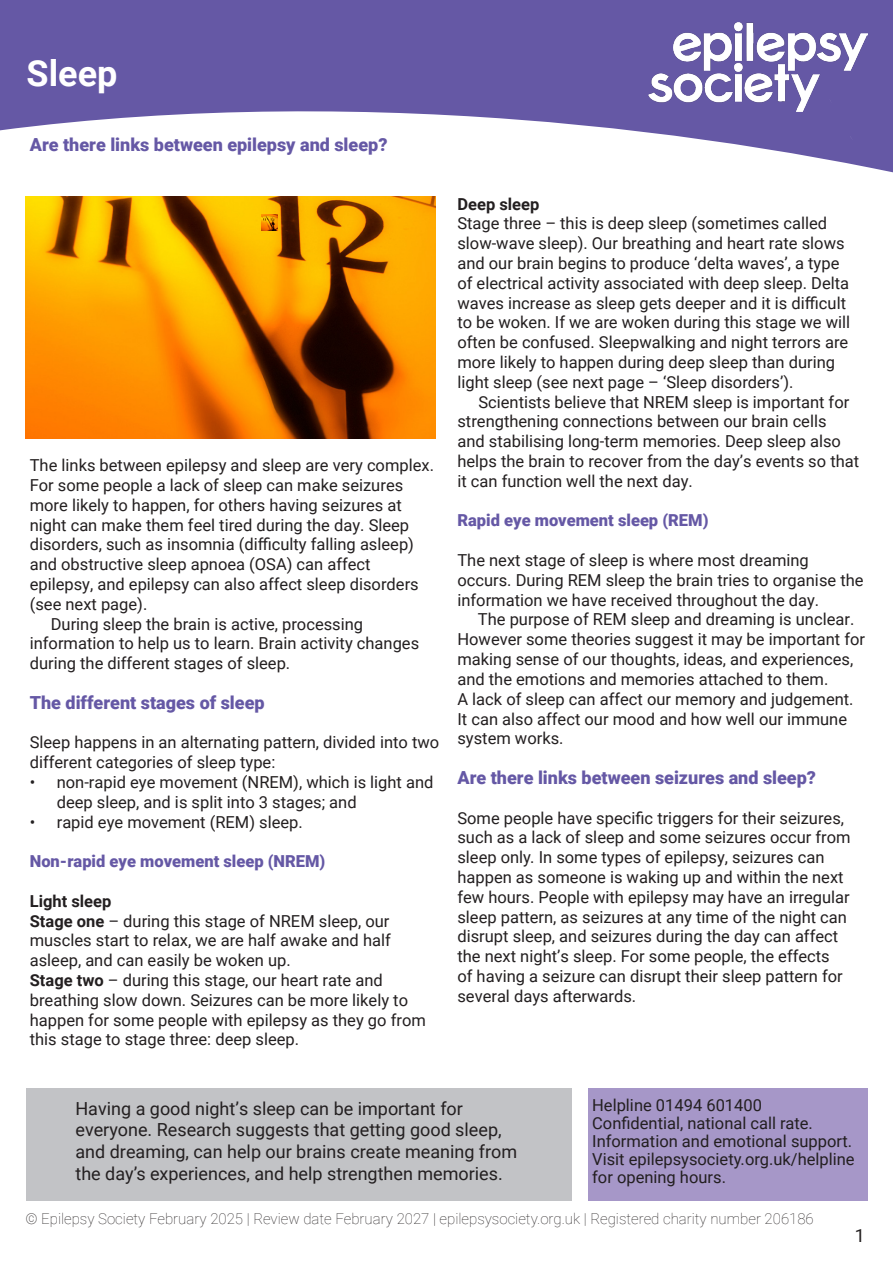
<style>
.page{position:relative;width:893px;height:1263px;background:#fff}
.page>*{position:absolute;margin:0;border:0;box-sizing:border-box;transform-origin:0 0}
.t1{font:700 36px "Roboto";color:#fff}
.t2{font:18px/21.6px "Roboto";color:#231f20}
.t3{font:900 18px "Roboto";color:#6558a5}
.t4{font:16.5px/19.8px "Roboto";color:#231f20}
.t5{font:900 16.5px "Roboto";color:#6558a5}
.t6{font:700 16.5px "Roboto";color:#231f20}
.t7{font:100 15px "Roboto";color:#231f20}
.s1{font-weight:700}
</style>
<div class="page">
<svg style="left:0;top:0;width:893px;height:268px"></svg>
<div style="left:26px;top:1089px;width:546px;height:112px;background:#c2c3c6"></div>
<div style="left:588px;top:1089px;width:279px;height:112px;background:#a697c8"></div>
<img style="left:649px;top:22px;width:218px;height:90px">
<img style="left:26px;top:197px;width:409px;height:242px">
<img style="left:262px;top:214px;width:16px;height:16px">
<h1 class="t1" style="left:27px;top:48px;width:92px">Sleep</h1>
<p class="t3" style="left:30px;top:132px;width:359px">Are there links between epilepsy and sleep?</p>
<p class="t4" style="left:30px;top:455px;width:406px">The links between epilepsy and sleep are very complex.</p>
<p class="t4" style="left:30px;top:475px;width:375px">For some people a lack of sleep can make seizures</p>
<p class="t4" style="left:30px;top:494px;width:373px">more likely to happen, for others having seizures at</p>
<p class="t4" style="left:30px;top:514px;width:381px">night can make them feel tired during the day. Sleep</p>
<p class="t4" style="left:30px;top:534px;width:386px">disorders, such as insomnia (difficulty falling asleep)</p>
<p class="t4" style="left:30px;top:554px;width:342px">and obstructive sleep apnoea (OSA) can affect</p>
<p class="t4" style="left:30px;top:574px;width:390px">epilepsy, and epilepsy can also affect sleep disorders</p>
<p class="t4" style="left:30px;top:593px;width:119px">(see next page).</p>
<p class="t4" style="left:51px;top:613px;width:314px">During sleep the brain is active, processing</p>
<p class="t4" style="left:30px;top:633px;width:391px">information to help us to learn. Brain activity changes</p>
<p class="t4" style="left:30px;top:653px;width:262px">during the different stages of sleep.</p>
<p class="t3" style="left:30px;top:690px;width:236px">The different stages of sleep</p>
<p class="t4" style="left:30px;top:732px;width:411px">Sleep happens in an alternating pattern, divided into two different categories of sleep type:</p>
<p class="t4" style="left:57px;top:772px;width:378px;text-indent:-27px">• non-rapid eye movement (NREM), which is light and deep sleep, and is split into 3 stages; and</p>
<p class="t4" style="left:30px;top:811px;width:275px">• rapid eye movement (REM) sleep.</p>
<p class="t5" style="left:30px;top:850px;width:297px">Non-rapid eye movement sleep (NREM)</p>
<p class="t4" style="left:30px;top:890px;width:398px"><span class="s1">Light sleep<br>Stage one</span> – during this stage of NREM sleep, our muscles start to relax, we are half awake and half asleep, and can easily be woken up.<br><span class="s1">Stage two</span> – during this stage, our heart rate and breathing slow down. Seizures can be more likely to happen for some people with epilepsy as they go from this stage to stage three: deep sleep.</p>
<p class="t6" style="left:457px;top:192px;width:83px">Deep sleep</p>
<p class="t4" style="left:457px;top:213px;width:394px">Stage three – this is deep sleep (sometimes called slow-wave sleep). Our breathing and heart rate slows and our brain begins to produce ‘delta waves’, a type of electrical activity associated with deep sleep. Delta waves increase as sleep gets deeper and it is difficult to be woken. If we are woken during this stage we will often be confused. Sleepwalking and night terrors are more likely to happen during deep sleep than during light sleep (see next page – ‘Sleep disorders’).</p>
<p class="t4" style="left:457px;top:391px;width:403px;text-indent:21px">Scientists believe that NREM sleep is important for strengthening connections between our brain cells<br>and stabilising long-term memories. Deep sleep also helps the brain to recover from the day’s events so that it can function well the next day.</p>
<p class="t5" style="left:457px;top:509px;width:253px">Rapid eye movement sleep (REM)</p>
<p class="t4" style="left:457px;top:550px;width:408px">The next stage of sleep is where most dreaming occurs. During REM sleep the brain tries to organise the information we have received throughout the day.</p>
<p class="t4" style="left:457px;top:609px;width:409px;text-indent:20px">The purpose of REM sleep and dreaming is unclear.<br>However some theories suggest it may be important for making sense of our thoughts, ideas, and experiences, and the emotions and memories attached to them.<br>A lack of sleep can affect our memory and judgement.<br>It can also affect our mood and how well our immune system works.</p>
<p class="t3" style="left:457px;top:765px;width:360px">Are there links between seizures and sleep?</p>
<p class="t4" style="left:457px;top:807px;width:395px">Some people have specific triggers for their seizures, such as a lack of sleep and some seizures occur from sleep only. In some types of epilepsy, seizures can happen as someone is waking up and within the next few hours. People with epilepsy may have an irregular sleep pattern, as seizures at any time of the night can disrupt sleep, and seizures during the day can affect the next night’s sleep. For some people, the effects<br>of having a seizure can disrupt their sleep pattern for several days afterwards.</p>
<p class="t4" style="left:592px;top:1096px;width:264px;line-height:18px">Helpline 01494 601400<br>Confidential, national call rate.<br>Information and emotional support.<br>Visit epilepsysociety.org.uk/helpline for opening hours.</p>
<p class="t2" style="left:75px;top:1097px;width:443px">Having a good night’s sleep can be important for everyone. Research suggests that getting good sleep, and dreaming, can help our brains create meaning from the day’s experiences, and help strengthen memories.</p>
<p class="t7" style="left:26px;top:1208px;width:790px">© Epilepsy Society February 2025 | Review date February 2027 | epilepsysociety.org.uk | Registered charity number 206186</p>
<p class="t2" style="left:855px;top:1224px;width:12px">1</p>
</div>
